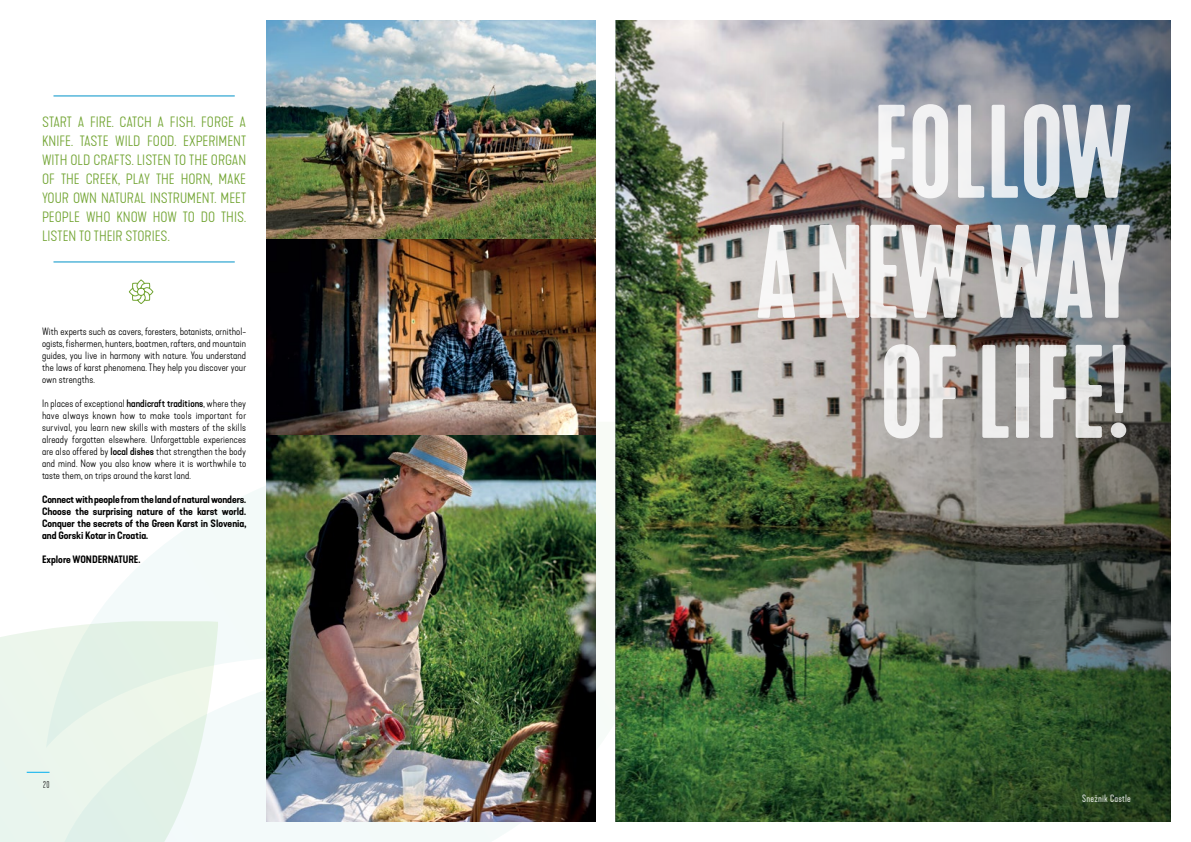
<style>
.page{position:relative;width:1191px;height:842px;background:#fff}
.page>*{position:absolute;margin:0;border:0;box-sizing:border-box;transform-origin:0 0}
.t1{font:500 condensed 124px/120px "Kapra Neue";color:#fff;text-align:right}
.t2{font:300 expanded 14px/19px "Kapra Neue";color:#73a534;text-align:justify}
.t3{font:300 expanded 10px/12px "Kapra Neue";letter-spacing:.01em;color:#000;text-align:justify}
.t4{font:600 expanded 10px/12px "Kapra Neue";color:#000;text-align:justify}
.t5{font:10px "Kapra Neue";letter-spacing:.02em;color:#fff}
.t6{font:100 condensed 10px "Kapra Neue";color:#000}
.s1{font-weight:500}
</style>
<div class="page">
<img style="left:615px;top:20px;width:76px;height:402px">
<svg style="left:93px;top:422px;width:598px;height:420px"></svg>
<svg style="left:0;top:621px;width:218px;height:221px;background:#e8f4eb"></svg>
<img style="left:266px;top:20px;width:329px;height:802px">
<hr style="left:53px;top:262px;width:182px;height:1px;background:#0092c8">
<hr style="left:53px;top:96px;width:182px;height:1px;background:#0092c8">
<svg style="left:27px;top:772px;width:23px;height:1px"></svg>
<svg style="left:129px;top:280px;width:24px;height:24px"></svg>
<img style="left:691px;top:20px;width:480px;height:802px">
<h2 class="t2" style="left:42px;top:113px;width:206px">START A FIRE. CATCH A FISH. FORGE A KNIFE. TASTE WILD FOOD. EXPERIMENT WITH OLD CRAFTS. LISTEN TO THE ORGAN OF THE CREEK, PLAY THE HORN, MAKE YOUR OWN NATURAL INSTRUMENT. MEET PEOPLE WHO KNOW HOW TO DO THIS.<br>LISTEN TO THEIR STORIES.</h2>
<p class="t3" style="left:42px;top:326px;width:206px">With experts such as cavers, foresters, botanists, ornithol&shy;ogists, fishermen, hunters, boatmen, rafters, and mountain guides, you live in harmony with nature. You understand the laws of karst phenomena. They help you discover your own strengths.</p>
<p class="t3" style="left:42px;top:398px;width:206px">In places of exceptional <span class="s1">handicraft traditions</span>, where they have always known how to make tools important for survival, you learn new skills with masters of the skills already forgotten elsewhere. Unforgettable experiences are also offered by <span class="s1">local dishes</span> that strengthen the body and mind. Now you also know where it is worthwhile to taste them, on trips around the karst land.</p>
<p class="t4" style="left:42px;top:493px;width:206px">Connect with people from the land of natural wonders.<br>Choose the surprising nature of the karst world.<br>Conquer the secrets of the Green Karst in Slovenia, and Gorski Kotar in Croatia.</p>
<p class="t4" style="left:42px;top:553px;width:100px">Explore Wondernature.</p>
<p class="t6" style="left:43px;top:778px;width:8px">20</p>
<h1 class="t1" style="left:756px;top:95px;width:376px">FOLLOW<br>A NEW WAY<br>OF LIFE!</h1>
<p class="t5" style="left:1082px;top:792px;width:50px">Snežnik Castle</p>
</div>
